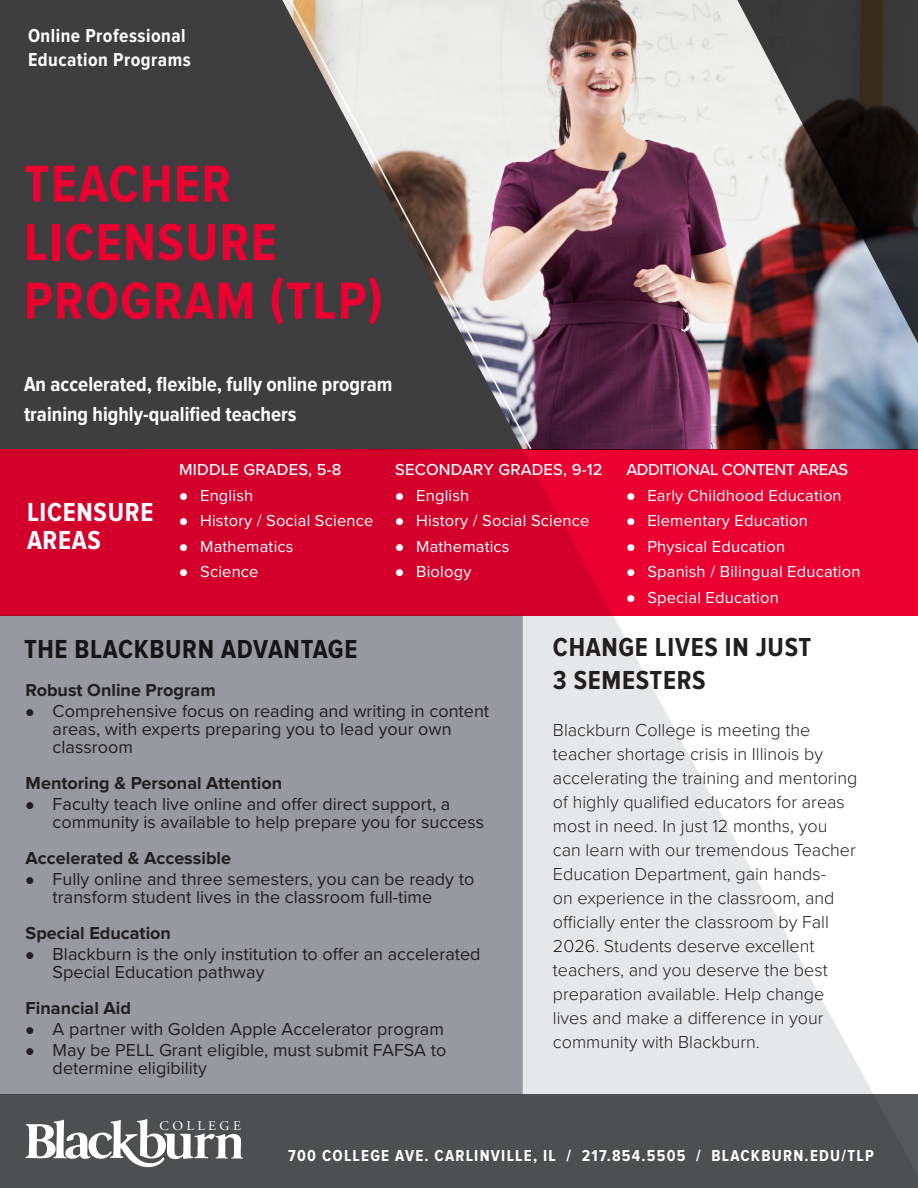
<style>
.page{position:relative;width:918px;height:1188px;background:#fff}
.page>*{position:absolute;margin:0;border:0;box-sizing:border-box;transform-origin:0 0}
.t1{font:700 54px "Proxima Nova Cond";letter-spacing:.025em;color:#ea0031}
.t2{font:700 27px "Proxima Nova Cond";letter-spacing:.025em;color:#231f20}
.t3{font:700 27px "Proxima Nova Cond";letter-spacing:.025em;color:#fff}
.t4{font:700 21px/30px "Proxima Nova Cond";color:#fff}
.t5{font:700 19.5px "Proxima Nova Cond";letter-spacing:.025em;color:#fff}
.t6{font:18px/18px "Proxima Nova";color:#231f20}
.t7{font:300 18px/24px "Proxima Nova";color:#231f20}
.t8{font:700 18px "Proxima Nova";color:#231f20}
.t9{font:16.5px "Proxima Nova";letter-spacing:.01em;color:#fff}
.t10{font:700 16.5px "Proxima Nova Cond";letter-spacing:.075em;color:#fff}
.t11{font:500 16.5px "Proxima Nova";letter-spacing:.01em;color:#fff}
.t12{font:500 16.5px "Proxima Nova";letter-spacing:-.025em;color:#fff}
.t13{font:13.2px "Adobe Garamond Pro";letter-spacing:.25em;color:#fff}
</style>
<div class="page">
<img style="left:533px;top:0;width:385px;height:449px">
<div style="left:0;top:0;width:281px;height:449px;background:#3e3e3f"></div>
<svg style="left:281px;top:0;width:252px;height:449px;background:#817c7b"></svg>
<svg style="left:730px;top:0;width:188px;height:375px;background:#695e5f"></svg>
<svg style="left:523px;top:616px;width:350px;height:478px;fill:#e6e7e9"></svg>
<div style="left:0;top:616px;width:523px;height:478px;background:#97999e"></div>
<div style="left:0;top:1094px;width:918px;height:94px;background:#4e4f52"></div>
<div style="left:0;top:449px;width:918px;height:167px;background:linear-gradient(to right,#cc002a,#ec0031)"></div>
<svg style="left:26px;top:1119px;width:217px;height:48px"></svg>
<p class="t5" style="left:28px;top:25px;width:159px">Online Professional</p>
<p class="t5" style="left:28px;top:48px;width:164px">Education Programs</p>
<p class="t1" style="left:24px;top:154px;width:209px">TEACHER</p>
<p class="t1" style="left:24px;top:212px;width:254px">LICENSURE</p>
<p class="t1" style="left:24px;top:271px;width:360px">PROGRAM (TLP)</p>
<p class="t4" style="left:24px;top:370px;width:370px">An accelerated, flexible, fully online program training highly-qualified teachers</p>
<p class="t3" style="left:27px;top:497px;width:128px">LICENSURE</p>
<p class="t3" style="left:27px;top:525px;width:75px">AREAS</p>
<p class="t11" style="left:179px;top:457px;width:164px">MIDDLE GRADES, 5-8</p>
<p class="t9" style="left:179px;top:483px;width:76px">● English</p>
<p class="t9" style="left:179px;top:508px;width:196px">● History / Social Science</p>
<p class="t9" style="left:179px;top:534px;width:116px">● Mathematics</p>
<p class="t9" style="left:179px;top:559px;width:81px">● Science</p>
<p class="t11" style="left:395px;top:457px;width:209px">SECONDARY GRADES, 9-12</p>
<p class="t9" style="left:395px;top:483px;width:76px">● English</p>
<p class="t9" style="left:395px;top:508px;width:196px">● History / Social Science</p>
<p class="t9" style="left:395px;top:534px;width:116px">● Mathematics</p>
<p class="t9" style="left:395px;top:559px;width:78px">● Biology</p>
<p class="t12" style="left:626px;top:457px;width:223px">ADDITIONAL CONTENT AREAS</p>
<p class="t9" style="left:626px;top:483px;width:217px">● Early Childhood Education</p>
<p class="t9" style="left:626px;top:508px;width:183px">● Elementary Education</p>
<p class="t9" style="left:626px;top:534px;width:160px">● Physical Education</p>
<p class="t9" style="left:626px;top:559px;width:236px">● Spanish / Bilingual Education</p>
<p class="t9" style="left:626px;top:585px;width:154px">● Special Education</p>
<p class="t2" style="left:24px;top:634px;width:335px">THE BLACKBURN ADVANTAGE</p>
<p class="t8" style="left:26px;top:680px;width:192px">Robust Online Program</p>
<p class="t6" style="left:53px;top:702px;width:438px;text-indent:-27px">● Comprehensive focus on reading and writing in content areas, with experts preparing you to lead your own classroom</p>
<p class="t8" style="left:26px;top:773px;width:258px">Mentoring &amp; Personal Attention</p>
<p class="t6" style="left:53px;top:795px;width:433px;text-indent:-27px">● Faculty teach live online and offer direct support, a community is available to help prepare you for success</p>
<p class="t8" style="left:26px;top:848px;width:207px">Accelerated &amp; Accessible</p>
<p class="t6" style="left:53px;top:870px;width:423px;text-indent:-27px">● Fully online and three semesters, you can be ready to transform student lives in the classroom full-time</p>
<p class="t8" style="left:26px;top:923px;width:147px">Special Education</p>
<p class="t6" style="left:53px;top:945px;width:429px;text-indent:-27px">● Blackburn is the only institution to offer an accelerated<br>Special Education pathway</p>
<p class="t8" style="left:26px;top:998px;width:107px">Financial Aid</p>
<p class="t6" style="left:26px;top:1020px;width:420px">● A partner with Golden Apple Accelerator program</p>
<p class="t6" style="left:53px;top:1041px;width:395px;text-indent:-27px">● May be PELL Grant eligible, must submit FAFSA to determine eligibility</p>
<p class="t13" style="left:160px;top:1118px;width:83px">COLLEGE</p>
<p class="t2" style="left:553px;top:632px;width:260px">CHANGE LIVES IN JUST</p>
<p class="t2" style="left:553px;top:665px;width:154px">3 SEMESTERS</p>
<p class="t7" style="left:553px;top:717px;width:306px">Blackburn College is meeting the teacher shortage crisis in Illinois by accelerating the training and mentoring of highly qualified educators for areas most in need. In just 12 months, you can learn with our tremendous Teacher Education Department, gain hands-<br>on experience in the classroom, and officially enter the classroom by Fall 2026. Students deserve excellent teachers, and you deserve the best preparation available. Help change lives and make a difference in your community with Blackburn.</p>
<p class="t10" style="left:288px;top:1146px;width:587px">700 COLLEGE AVE. CARLINVILLE, IL / 217.854.5505 / BLACKBURN.EDU/TLP</p>
</div>
